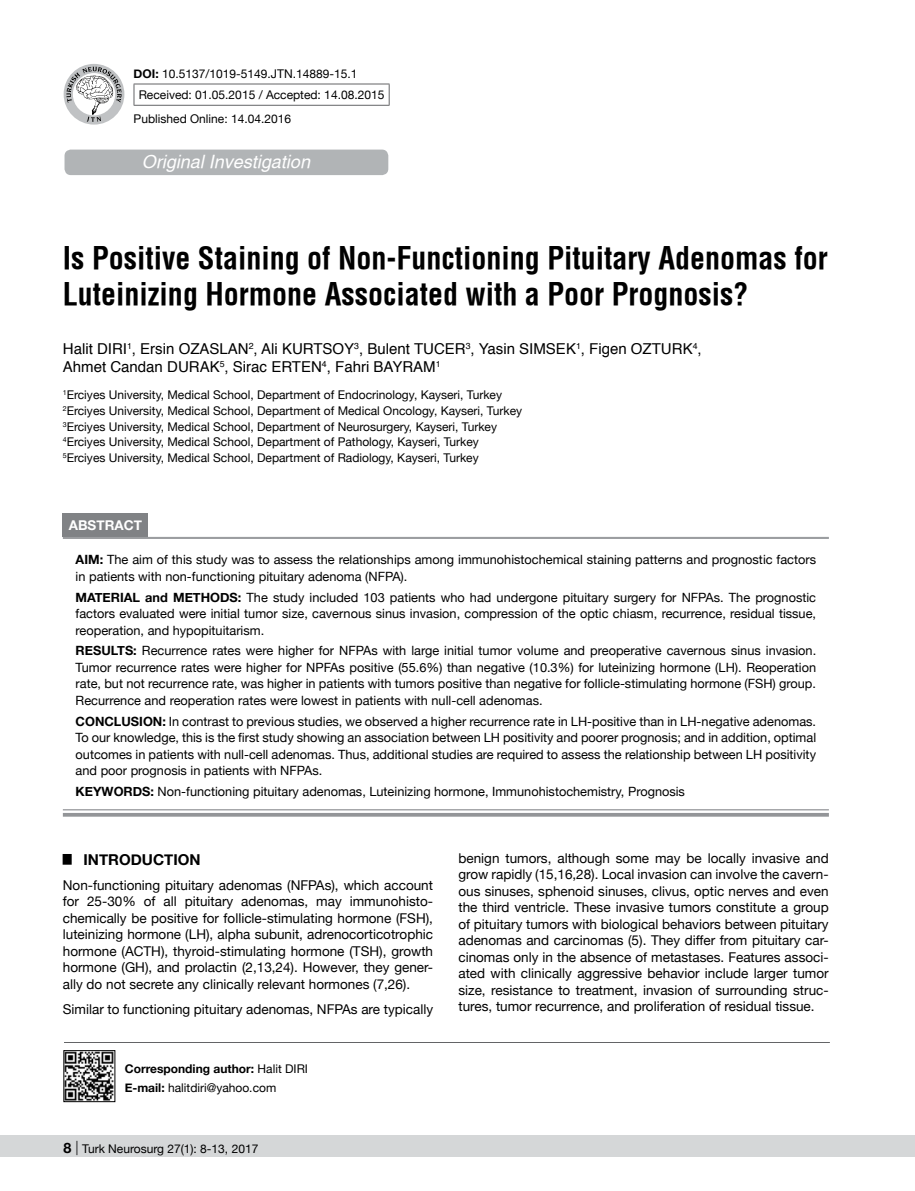
<style>
.page{position:relative;width:915px;height:1191px;background:#fff}
.page>*{position:absolute;margin:0;border:0;box-sizing:border-box;transform-origin:0 0}
.t1{font:700 30px/36px "Helvetica Condens";color:#000}
.t2{font:italic 500 18px "Helvetica";color:#fff}
.t3{font:15px/18px "Helvetica";color:#000}
.t4{font:700 15px "Helvetica Neue";color:#000}
.t5{font:13.5px/16.5px "Helvetica Neue";color:#000;text-align:justify}
.t6{font:700 13.5px "Helvetica Neue";color:#fff}
.t7{font:12.75px/16.5px "Helvetica Neue";color:#000;text-align:justify}
.t8{font:700 12.75px "Helvetica Neue";color:#000}
.t9{font:12px/15.8px "Helvetica Neue";color:#000}
.s1{font-weight:700}
.s2{font-weight:700;font-size:14.25px}
.s3{font-weight:300;font-size:14.25px}
</style>
<div class="page">
<div style="left:0;top:1135px;width:914px;height:22px;background:#d5d7d8"></div>
<div style="left:64px;top:150px;width:324px;height:25px;background:#b1b4b6;border-radius:6px"></div>
<hr style="left:64px;top:1042px;width:765px;height:1px;background:#636466">
<hr style="left:133px;top:84px;width:256px;height:1px;background:#636466">
<svg style="left:133px;top:84px;width:1px;height:21px"></svg>
<svg style="left:388px;top:84px;width:1px;height:21px"></svg>
<hr style="left:133px;top:105px;width:256px;height:1px;background:#636466">
<div style="left:64px;top:64px;width:60px;height:61px;background:#c0c2c4;border-radius:50%"></div>
<svg style="left:66px;top:67px;width:56px;height:55px"></svg>
<img style="left:66px;top:1052px;width:47px;height:47px">
<div style="left:64px;top:1050px;width:51px;height:51px;border:1px solid #000"></div>
<div style="left:63px;top:513px;width:85px;height:24px;background:#808285"></div>
<svg style="left:63px;top:810px;width:765px;height:1px"></svg>
<hr style="left:63px;top:537px;width:765px;height:1px;background:#939598">
<hr style="left:63px;top:538px;width:765px;height:1px;background:#939598">
<hr style="left:63px;top:809px;width:765px;height:1px;background:#939598">
<hr style="left:63px;top:813px;width:765px;height:3px;background:#939598">
<p class="t9" style="left:139px;top:63px;width:247px;line-height:21.9px;text-indent:-5px"><span class="s1">DOI:</span> 10.5137/1019-5149.JTN.14889-15.1<br>Received: 01.05.2015 / Accepted: 14.08.2015</p>
<p class="t9" style="left:133px;top:111px;width:159px">Published Online: 14.04.2016</p>
<h2 class="t2" style="left:142px;top:151px;width:170px">Original Investigation</h2>
<h1 class="t1" style="left:63px;top:240px;width:766px">Is Positive Staining of Non-Functioning Pituitary Adenomas for<br>Luteinizing Hormone Associated with a Poor Prognosis?</h1>
<p class="t3" style="left:63px;top:340px;width:640px">Halit DIRI<sup>1</sup>, Ersin OZASLAN<sup>2</sup>, Ali KURTSOY<sup>3</sup>, Bulent TUCER<sup>3</sup>, Yasin SIMSEK<sup>1</sup>, Figen OZTURK<sup>4</sup>,<br>Ahmet Candan DURAK<sup>5</sup>, Sirac ERTEN<sup>4</sup>, Fahri BAYRAM<sup>1</sup></p>
<p class="t9" style="left:63px;top:388px;width:460px"><sup>1</sup>Erciyes University, Medical School, Department of Endocrinology, Kayseri, Turkey <sup>2</sup>Erciyes University, Medical School, Department of Medical Oncology, Kayseri, Turkey <sup>3</sup>Erciyes University, Medical School, Department of Neurosurgery, Kayseri, Turkey <sup>4</sup>Erciyes University, Medical School, Department of Pathology, Kayseri, Turkey <sup>5</sup>Erciyes University, Medical School, Department of Radiology, Kayseri, Turkey</p>
<p class="t6" style="left:69px;top:515px;width:75px">ABSTRACT</p>
<p class="t7" style="left:76px;top:552px;width:741px"><span class="s1">AIM:</span> The aim of this study was to assess the relationships among immunohistochemical staining patterns and prognostic factors in patients with non-functioning pituitary adenoma (NFPA).</p>
<p class="t8" style="left:76px;top:587px;width:10px">MATER</p>
<p class="t8" style="left:120px;top:587px;width:63px">IAL AND MET</p>
<p class="t8" style="left:201px;top:587px;width:20px">HODS</p>
<p class="t7" style="left:76px;top:589px;width:741px;text-indent:162px"><span class="s1">:</span> The study included 103 patients who had undergone pituitary surgery for NFPAs. The prognostic factors evaluated were initial tumor size, cavernous sinus invasion, compression of the optic chiasm, recurrence, residual tissue, reoperation, and hypopituitarism.</p>
<p class="t8" style="left:76px;top:641px;width:19px">RESU</p>
<p class="t7" style="left:76px;top:643px;width:741px;text-indent:35px"><span class="s1">LTS:</span> Recurrence rates were higher for NFPAs with large initial tumor volume and preoperative cavernous sinus invasion.<br>Tumor recurrence rates were higher for NPFAs positive (55.6%) than negative (10.3%) for luteinizing hormone (LH). Reoperation rate, but not recurrence rate, was higher in patients with tumors positive than negative for follicle-stimulating hormone (FSH) group.<br>Recurrence and reoperation rates were lowest in patients with null-cell adenomas.</p>
<p class="t8" style="left:76px;top:711px;width:20px">CONC</p>
<p class="t7" style="left:76px;top:713px;width:741px;text-indent:38px"><span class="s1">LUSION :</span> In contrast to previous studies, we observed a higher recurrence rate in LH-positive than in LH-negative adenomas.<br>To our knowledge, this is the first study showing an association between LH positivity and poorer prognosis; and in addition, optimal outcomes in patients with null-cell adenomas. Thus, additional studies are required to assess the relationship between LH positivity and poor prognosis in patients with NFPAs.</p>
<p class="t8" style="left:76px;top:781px;width:49px">KEYWORDS</p>
<p class="t7" style="left:150px;top:784px;width:535px"><span class="s1">:</span> Non-functioning pituitary adenomas, Luteinizing hormone, Immunohistochemistry, Prognosis</p>
<p class="t4" style="left:63px;top:847px;width:139px"><sup>█</sup> INTRODUCTION</p>
<p class="t5" style="left:63px;top:877px;width:371px">Non-functioning pituitary adenomas (NFPAs), which account for 25-30% of all pituitary adenomas, may immunohisto&shy;chemically be positive for follicle-stimulating hormone (FSH), luteinizing hormone (LH), alpha subunit, adrenocorticotrophic hormone (ACTH), thyroid-stimulating hormone (TSH), growth hormone (GH), and prolactin (2,13,24). However, they gener&shy;ally do not secrete any clinically relevant hormones (7,26).</p>
<p class="t5" style="left:63px;top:1001px;width:371px">Similar to functioning pituitary adenomas, NFPAs are typically</p>
<p class="t9" style="left:125px;top:1060px;width:185px;line-height:18.6px"><span class="s1">CORRESPONDING AUTHOR:</span> Halit DIRI<br><span class="s1">E-MAIL:</span> halitdiri@yahoo.com</p>
<p class="t9" style="left:64px;top:1141px;width:196px"><span class="s2">8</span> <span class="s3">|</span> Turk Neurosurg 27(1): 8-13, 2017</p>
<p class="t5" style="left:458px;top:850px;width:371px">benign tumors, although some may be locally invasive and grow rapidly (15,16,28). Local invasion can involve the cavern&shy;ous sinuses, sphenoid sinuses, clivus, optic nerves and even the third ventricle. These invasive tumors constitute a group of pituitary tumors with biological behaviors between pituitary adenomas and carcinomas (5). They differ from pituitary car&shy;cinomas only in the absence of metastases. Features associ&shy;ated with clinically aggressive behavior include larger tumor size, resistance to treatment, invasion of surrounding struc&shy;tures, tumor recurrence, and proliferation of residual tissue.</p>
</div>
